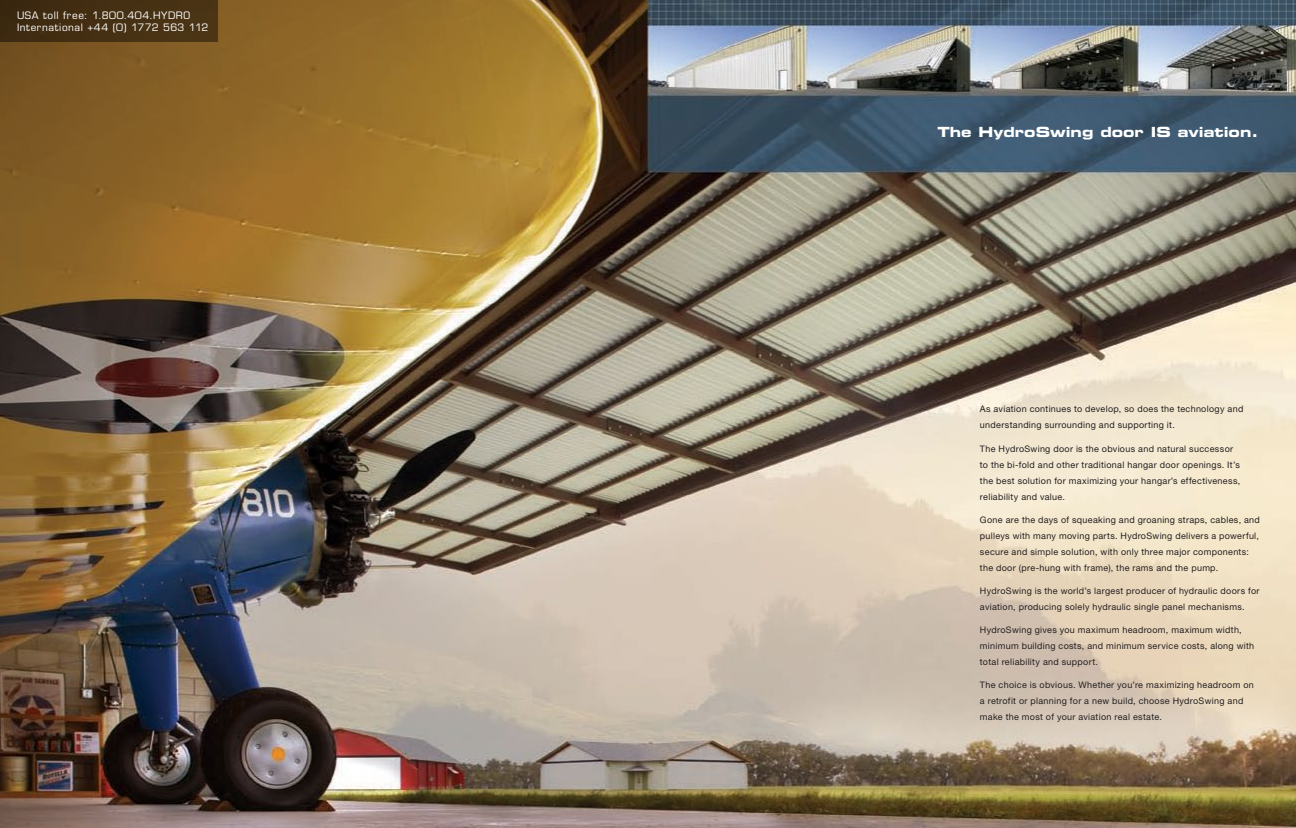
<style>
.page{position:relative;width:1296px;height:828px;background:#fff}
.page>*{position:absolute;margin:0;border:0;box-sizing:border-box;transform-origin:0 0}
.t1{font:14px "Eurostile LT Std Bold Ex 2";color:#fff}
.t2{font:10px/12px "Eurostile LT Std";letter-spacing:.055em;color:#fff}
.t3{font:9px/16px "Helvetica Neue LT Pro";letter-spacing:.035em;color:#231f20}
</style>
<div class="page">
<img style="left:0;top:0;width:1296px;height:828px">
<div style="left:0;top:0;width:218px;height:42px;background:#453013"></div>
<p class="t2" style="left:17px;top:9px;width:193px">USA toll free: 1.800.404.HYDRO<br>International +44 (0) 1772 563 112</p>
<h1 class="t1" style="left:937px;top:122px;width:322px">The HydroSwing door IS aviation.</h1>
<p class="t3" style="left:980px;top:401px;width:265px">As aviation continues to develop, so does the technology and understanding surrounding and supporting it.</p>
<p class="t3" style="left:980px;top:440px;width:262px">The HydroSwing door is the obvious and natural successor to the bi-fold and other traditional hangar door openings. It’s the best solution for maximizing your hangar’s effectiveness, reliability and value.</p>
<p class="t3" style="left:980px;top:512px;width:281px">Gone are the days of squeaking and groaning straps, cables, and pulleys with many moving parts. HydroSwing delivers a powerful, secure and simple solution, with only three major components: the door (pre-hung with frame), the rams and the pump.</p>
<p class="t3" style="left:980px;top:583px;width:281px">HydroSwing is the world’s largest producer of hydraulic doors for aviation, producing solely hydraulic single panel mechanisms.</p>
<p class="t3" style="left:980px;top:622px;width:276px">HydroSwing gives you maximum headroom, maximum width, minimum building costs, and minimum service costs, along with total reliability and support.</p>
<p class="t3" style="left:980px;top:677px;width:275px">The choice is obvious. Whether you’re maximizing headroom on a retrofit or planning for a new build, choose HydroSwing and make the most of your aviation real estate.</p>
</div>
